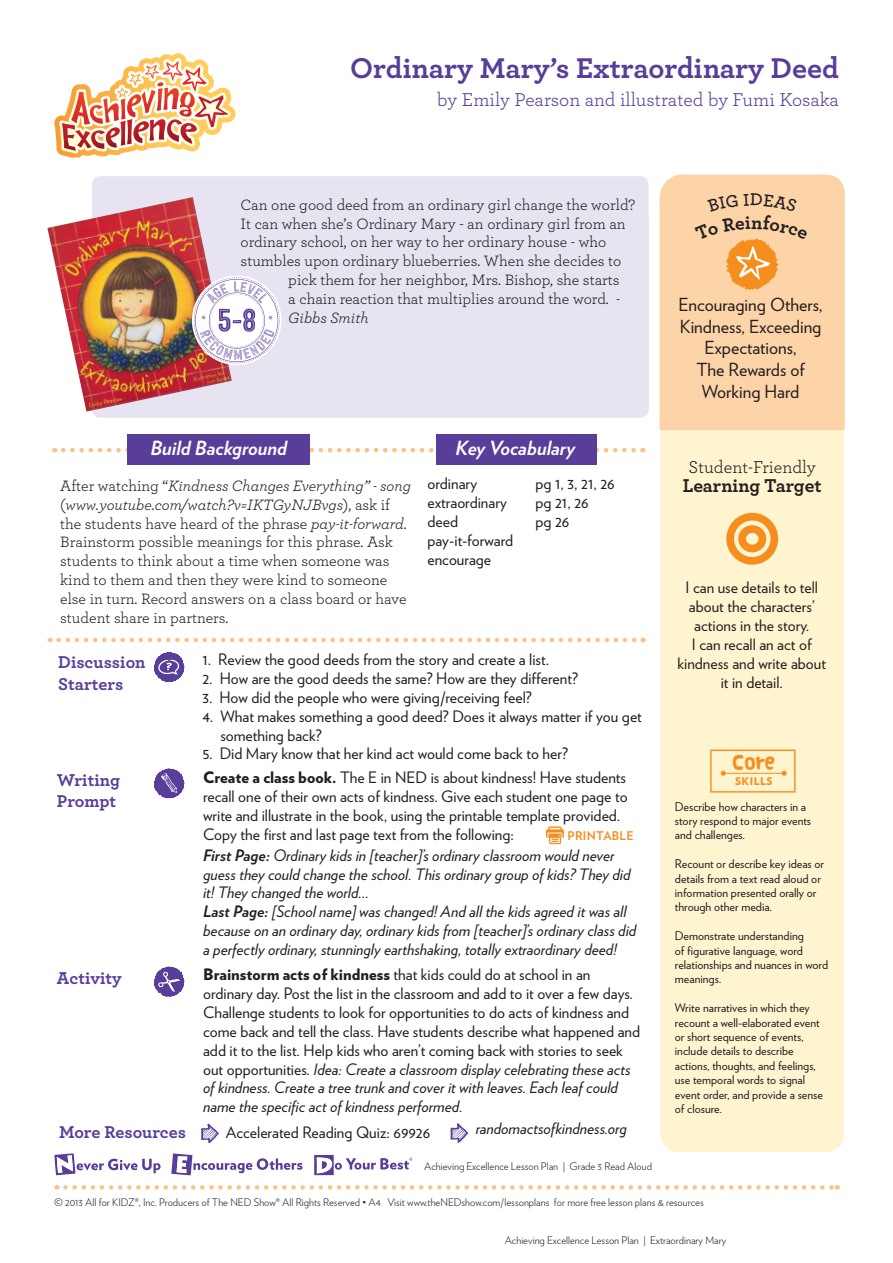
<style>
.page{position:relative;width:893px;height:1263px;background:#fff}
.page>*{position:absolute;margin:0;border:0;box-sizing:border-box;transform-origin:0 0}
.t1{font:700 30px "Archer";color:#593e99}
.t2{font:19.5px "Archer";color:#593e99}
.t3{font:italic 700 19.5px "Verlag";color:#fff}
.t4{font:700 19.5px "Archer";color:#231f20}
.t5{font:18px/21.6px "Verlag";color:#231f20;text-align:center}
.t6{font:700 18px/21.6px "Archer";color:#593e99}
.t7{font:18px "Archer";color:#231f20}
.t8{font:15.75px/18.9px "Verlag";color:#231f20}
.t9{font:15.75px/18.9px "Archer";color:#231f20}
.t10{font:italic 15.75px/18.9px "Verlag";color:#231f20}
.t11{font:italic 15.75px "Archer";color:#231f20}
.t12{font:15px "Vanilla";color:#f68e1e}
.t13{font:12px/14.4px "Verlag";color:#231f20}
.t14{font:700 12px "Verlag";letter-spacing:.025em;color:#f68e1e}
.t15{font:300 10.5px "Verlag";color:#231f20}
.t16{font:900 10.5px "Verlag";letter-spacing:.04em;color:#f68e1e}
.s1{font-style:italic}
.s2{font-weight:900}
.s3{font-weight:700}
</style>
<div class="page">
<div style="left:660px;top:192px;width:184px;height:960px;background:#fef4d0;border-radius:18px"></div>
<svg style="left:65px;top:1185px;width:773px;height:4px"></svg>
<svg style="left:54px;top:1153px;width:358px;height:22px"></svg>
<svg style="left:54px;top:54px;width:174px;height:104px"></svg>
<div style="left:710px;top:750px;width:85px;height:42px;border:1px solid #f68e1e"></div>
<hr style="left:723px;top:773px;width:60px;height:1px;background:#f68e1e">
<svg style="left:721px;top:771px;width:5px;height:5px"></svg>
<svg style="left:782px;top:771px;width:5px;height:5px"></svg>
<div style="left:660px;top:175px;width:185px;height:255px;background:#fdd3a8"></div>
<div style="left:92px;top:176px;width:557px;height:240px;background:#e7e3f1;border-radius:8px"></div>
<div style="left:92px;top:211px;width:557px;height:207px;background:#e7e3f1;border-radius:8px"></div>
<svg style="left:154px;top:769px;width:31px;height:30px"></svg>
<svg style="left:63px;top:448px;width:580px;height:4px"></svg>
<img style="left:47px;top:197px;width:185px;height:215px">
<svg style="left:154px;top:967px;width:31px;height:30px"></svg>
<svg style="left:59px;top:638px;width:585px;height:4px"></svg>
<svg style="left:154px;top:652px;width:31px;height:30px"></svg>
<div style="left:128px;top:434px;width:182px;height:30px;background:#593e99"></div>
<svg style="left:201px;top:1124px;width:18px;height:19px"></svg>
<svg style="left:450px;top:1123px;width:18px;height:20px"></svg>
<svg style="left:546px;top:826px;width:18px;height:18px"></svg>
<div style="left:436px;top:434px;width:161px;height:31px;background:#593e99"></div>
<div style="left:726px;top:513px;width:52px;height:52px;border:8px solid #f68e1e;border-radius:50%"></div>
<div style="left:738px;top:525px;width:28px;height:27px;border:8px solid #f68e1e;border-radius:50%"></div>
<svg style="left:194px;top:277px;width:86px;height:86px"></svg>
<svg style="left:695px;top:193px;width:113px;height:99px;background:#fbc994"></svg>
<p class="t1" style="left:350px;top:44px;width:490px">Ordinary Mary’s Extraordinary Deed</p>
<p class="t2" style="left:437px;top:86px;width:403px">by Emily Pearson and illustrated by Fumi Kosaka</p>
<p class="t9" style="left:241px;top:194px;width:396px">Can one good deed from an ordinary girl change the world?</p>
<p class="t9" style="left:241px;top:213px;width:387px">It can when she’s Ordinary Mary - an ordinary girl from an</p>
<p class="t9" style="left:241px;top:232px;width:367px">ordinary school, on her way to her ordinary house - who</p>
<p class="t9" style="left:241px;top:251px;width:382px">stumbles upon ordinary blueberries. When she decides to</p>
<p class="t9" style="left:288px;top:270px;width:333px">pick them for her neighbor, Mrs. Bishop, she starts</p>
<p class="t9" style="left:288px;top:289px;width:333px">a chain reaction that multiplies around the word. <span class="s1">-</span></p>
<p class="t11" style="left:288px;top:307px;width:82px">Gibbs Smith</p>
<p class="t3" style="left:150px;top:432px;width:138px">Build Background</p>
<p class="t9" style="left:60px;top:475px;width:352px">After watching “<span class="s1">Kindness Changes Everything” - song </span>(<span class="s1">www.youtube.com/watch?v=IKTGyNJBvgs</span>), ask if the students have heard of the phrase <span class="s1">pay-it-forward</span>.<br>Brainstorm possible meanings for this phrase. Ask students to think about a time when someone was kind to them and then they were kind to someone else in turn. Record answers on a class board or have student share in partners.</p>
<p class="t3" style="left:456px;top:433px;width:121px">Key Vocabulary</p>
<p class="t8" style="left:427px;top:473px;width:51px">ordinary</p>
<p class="t8" style="left:535px;top:473px;width:81px">pg 1, 3, 21, 26</p>
<p class="t8" style="left:427px;top:492px;width:81px">extraordinary</p>
<p class="t8" style="left:535px;top:492px;width:55px">pg 21, 26</p>
<p class="t8" style="left:427px;top:511px;width:32px">deed</p>
<p class="t8" style="left:535px;top:511px;width:36px">pg 26</p>
<p class="t8" style="left:427px;top:530px;width:87px">pay-it-forward</p>
<p class="t8" style="left:427px;top:549px;width:65px">encourage</p>
<p class="t6" style="left:58px;top:650px;width:89px">Discussion<br>Starters</p>
<p class="t6" style="left:57px;top:768px;width:65px">Writing<br>Prompt</p>
<p class="t6" style="left:57px;top:966px;width:66px">Activity</p>
<p class="t8" style="left:202px;top:649px;width:348px">1. Review the good deeds from the story and create a list.</p>
<p class="t8" style="left:202px;top:668px;width:377px">2. How are the good deeds the same? How are they different?</p>
<p class="t8" style="left:202px;top:687px;width:331px">3. How did the people who were giving/receiving feel?</p>
<p class="t8" style="left:220px;top:706px;width:423px;text-indent:-18px">4. What makes something a good deed? Does it always matter if you get something back?</p>
<p class="t8" style="left:202px;top:743px;width:367px">5. Did Mary know that her kind act would come back to her?</p>
<p class="t8" style="left:203px;top:767px;width:426px"><span class="s2">Create a class book.</span> The E in NED is about kindness! Have students recall one of their own acts of kindness. Give each student one page to write and illustrate in the book, using the printable template provided.<br>Copy the first and last page text from the following:</p>
<p class="t10" style="left:203px;top:844px;width:429px"><span class="s3">First Page:</span> Ordinary kids in [teacher]’s ordinary classroom would never guess they could change the school. This ordinary group of kids? They did it! They changed the world...</p>
<p class="t10" style="left:203px;top:901px;width:435px"><span class="s3">Last Page:</span> [School name] was changed! And all the kids agreed it was all because on an ordinary day, ordinary kids from [teacher]’s ordinary class did a perfectly ordinary, stunningly earthshaking, totally extraordinary deed!</p>
<p class="t8" style="left:203px;top:964px;width:439px"><span class="s2">Brainstorm acts of kindness</span> that kids could do at school in an ordinary day. Post the list in the classroom and add to it over a few days.<br>Challenge students to look for opportunities to do acts of kindness and come back and tell the class. Have students describe what happened and add it to the list. Help kids who aren’t coming back with stories to seek out opportunities. <span class="s1">Idea: Create a classroom display celebrating these acts of kindness. Create a tree trunk and cover it with leaves. Each leaf could name the specific act of kindness performed.</span></p>
<p class="t14" style="left:568px;top:826px;width:68px">PRINTABLE</p>
<p class="t6" style="left:59px;top:1120px;width:129px">More Resources</p>
<p class="t8" style="left:226px;top:1122px;width:206px">Accelerated Reading Quiz: 69926</p>
<p class="t10" style="left:476px;top:1118px;width:153px">randomactsofkindness.org</p>
<p class="t5" style="left:678px;top:293px;width:146px">Encouraging Others,</p>
<p class="t5" style="left:680px;top:315px;width:143px">Kindness, Exceeding<br>Expectations,<br>The Rewards of<br>Working Hard</p>
<p class="t7" style="left:688px;top:455px;width:129px">Student-Friendly</p>
<p class="t4" style="left:683px;top:471px;width:140px">Learning Target</p>
<p class="t8" style="left:686px;top:577px;width:134px;text-align:center">I can use details to tell about the characters’ actions in the story.</p>
<p class="t8" style="left:678px;top:634px;width:150px;text-align:center">I can recall an act of kindness and write about it in detail.</p>
<p class="t12" style="left:732px;top:755px;width:44px">CORE</p>
<p class="t16" style="left:735px;top:773px;width:39px">SKILLS</p>
<p class="t13" style="left:675px;top:798px;width:138px">Describe how characters in a story respond to major events and challenges.</p>
<p class="t13" style="left:675px;top:856px;width:151px">Recount or describe key ideas or details from a text read aloud or information presented orally or through other media.</p>
<p class="t13" style="left:675px;top:928px;width:155px">Demonstrate understanding<br>of figurative language, word relationships and nuances in word meanings.</p>
<p class="t13" style="left:675px;top:1000px;width:150px">Write narratives in which they recount a well-elaborated event or short sequence of events, include details to describe actions, thoughts, and feelings, use temporal words to signal event order, and provide a sense of closure.</p>
<p class="t15" style="left:424px;top:1159px;width:230px">Achieving Excellence Lesson Plan | Grade 3 Read Aloud</p>
<p class="t15" style="left:54px;top:1194px;width:651px">© 2013 All for KIDZ®, Inc. Producers of The NED Show® All Rights Reserved • A4 Visit www.theNEDshow.com/lessonplans for more free lesson plans &amp; resources</p>
<p class="t15" style="left:505px;top:1233px;width:223px">Achieving Excellence Lesson Plan | Extraordinary Mary</p>
</div>
